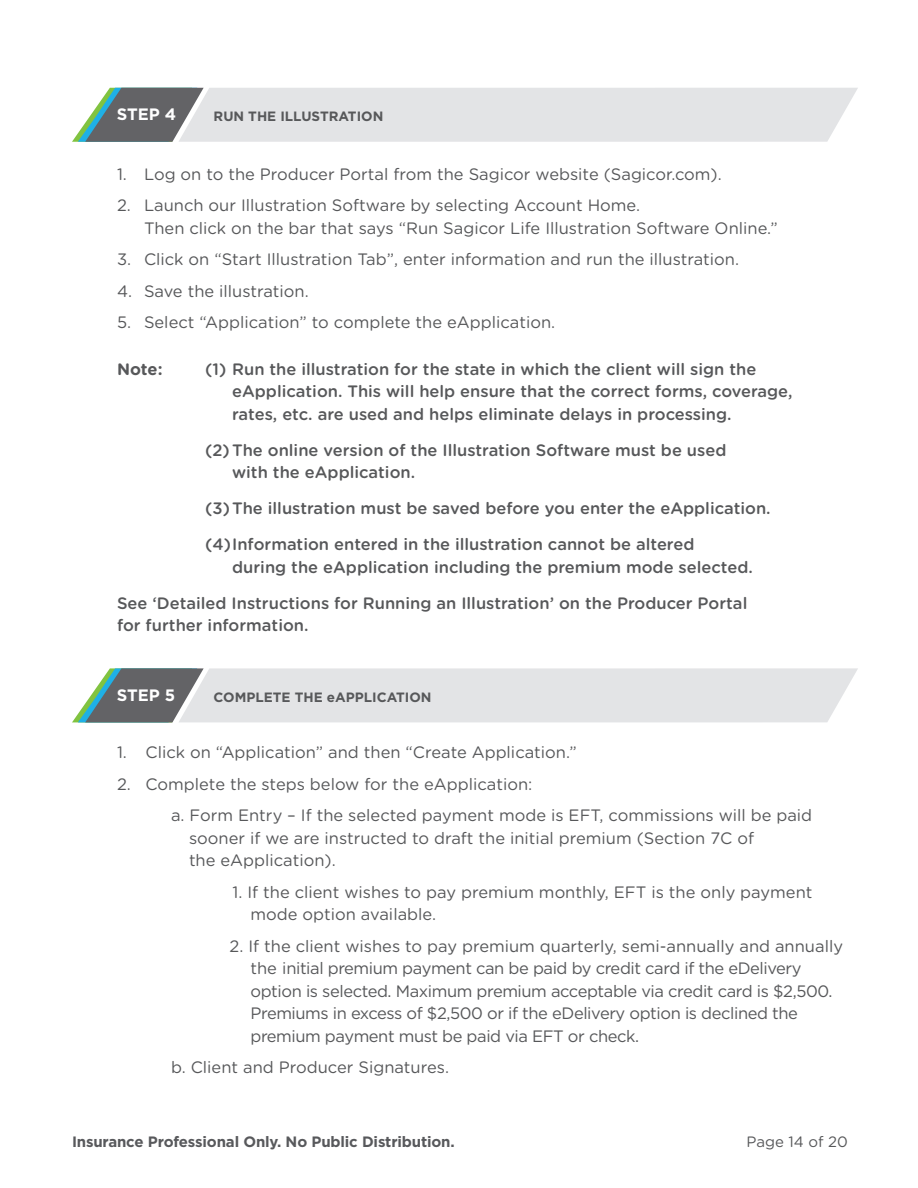
<style>
.page{position:relative;width:918px;height:1188px;background:#fff}
.page>*{position:absolute;margin:0;border:0;box-sizing:border-box;transform-origin:0 0}
.Step-by-step{font:16.5px/22.5px "Gotham Rounded";color:#57585a}
.Note_Copy{font:500 16.5px/22.5px "Gotham Rounded";color:#57585a}
.Step-by-step-2{font:16.5px/22.5px "Gotham";letter-spacing:-.025em;color:#57585a}
.Body_Copy{font:700 16.5px "Gotham";color:#fff}
.Note_Copy-2{font:700 16.5px "Gotham Rounded";color:#57585a}
.t1{font:700 15px "Gotham";letter-spacing:-.01em;color:#58595c}
.t2{font:15px "Gotham Rounded";color:#57585a}
.Body_Copy-2{font:700 13.5px "Gotham";color:#57585a}
.s1{font-family:"Gotham Rounded"}
</style>
<div class="page">
<svg style="left:72px;top:88px;width:786px;height:54px;background:#d4d6d8"></svg>
<svg style="left:72px;top:668px;width:786px;height:54px;background:#d4d7d8"></svg>
<p class="Body_Copy" style="left:117px;top:104px;width:61px">STEP 4</p>
<p class="Body_Copy-2" style="left:214px;top:108px;width:171px">RUN THE ILLUSTRATION</p>
<p class="Step-by-step" style="left:117px;top:162px;width:606px">1. Log on to the Producer Portal from the Sagicor website (Sagicor.com).</p>
<p class="Step-by-step" style="left:144px;top:193px;width:636px;text-indent:-27px">2. Launch our Illustration Software by selecting Account Home.<br>Then click on the bar that says “Run Sagicor Life Illustration Software Online.”</p>
<p class="Step-by-step" style="left:117px;top:247px;width:624px">3. Click on “Start Illustration Tab”, enter information and run the illustration.</p>
<p class="Step-by-step" style="left:117px;top:279px;width:193px">4. Save the illustration.</p>
<p class="Step-by-step" style="left:117px;top:310px;width:440px">5. Select “Application” to complete the eApplication.</p>
<p class="Note_Copy" style="left:232px;top:357px;width:562px;text-indent:-27px">(1) Run the illustration for the state in which the client will sign the eApplication. This will help ensure that the correct forms, coverage, rates, etc. are used and helps eliminate delays in processing.</p>
<p class="Note_Copy" style="left:232px;top:438px;width:496px;text-indent:-27px">(2)The online version of the Illustration Software must be used with the eApplication.</p>
<p class="Note_Copy" style="left:205px;top:497px;width:567px">(3)The illustration must be saved before you enter the eApplication.</p>
<p class="Note_Copy" style="left:232px;top:533px;width:522px;text-indent:-27px">(4)Information entered in the illustration cannot be altered<br>during the eApplication including the premium mode selected.</p>
<p class="Note_Copy-2" style="left:117px;top:357px;width:47px">Note:</p>
<p class="Note_Copy" style="left:117px;top:591px;width:632px">See ‘Detailed Instructions for Running an Illustration’ on the Producer Portal for further information.</p>
<p class="Body_Copy" style="left:117px;top:684px;width:60px">STEP 5</p>
<p class="Body_Copy-2" style="left:214px;top:688px;width:219px">COMPLETE THE eAPPLICATION</p>
<p class="Step-by-step" style="left:117px;top:740px;width:461px">1. Click on “Application” and then “Create Application.”</p>
<p class="Step-by-step" style="left:117px;top:772px;width:417px">2. Complete the steps below for the eApplication:</p>
<p class="Step-by-step" style="left:189px;top:803px;width:625px;text-indent:-18px">a. Form Entry – If the selected payment mode is EFT, commissions will be paid sooner if we are instructed to draft the initial premium (Section 7C of<br>the eApplication).</p>
<p class="Step-by-step" style="left:250px;top:880px;width:564px;text-indent:-18px">1. If the client wishes to pay premium monthly, EFT is the only payment mode option available.</p>
<p class="Step-by-step-2" style="left:250px;top:934px;width:594px;text-indent:-21px"><span class="s1">2. If the client wishes to pay premium quarterly, semi-annually and annually the i</span>nitial premium payment can be paid by credit card if the eDelivery option is selected. Maximum premium acceptable via credit card is $2,500.<br>Premiums in excess of $2,500 or if the eDelivery option is declined the premium payment must be paid via EFT or check.</p>
<p class="Step-by-step" style="left:171px;top:1055px;width:280px">b. Client and Producer Signatures.</p>
<p class="t1" style="left:72px;top:1131px;width:384px">Insurance Professional Only. No Public Distribution.</p>
<p class="t2" style="left:747px;top:1131px;width:103px">Page 14 of 20</p>
</div>
